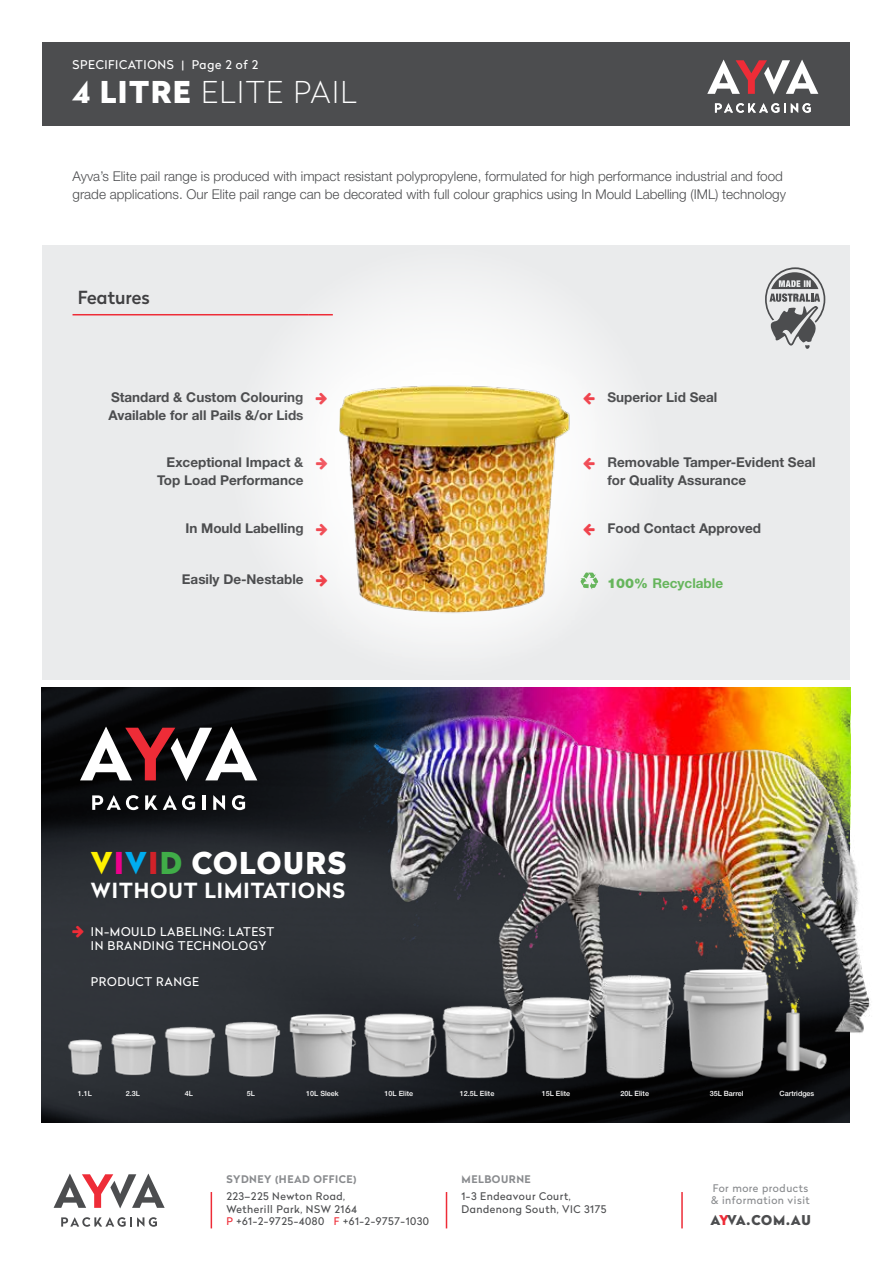
<style>
.page{position:relative;width:893px;height:1263px;background:#fff}
.page>*{position:absolute;margin:0;border:0;box-sizing:border-box;transform-origin:0 0}
.t1{font:100 30px "Radikal";letter-spacing:.05em;color:#fff}
.t2{font:900 30px "Radikal";letter-spacing:.05em;color:#fff}
.t3{font:700 20.85px "Radikal";letter-spacing:.05em;color:#fff}
.t4{font:500 18px "Radikal";color:#404042}
.t5{font:300 13.5px/18px "Helvetica Neue LT Pro";color:#4c4d4f}
.t6{font:700 13.5px/18px "Helvetica Neue";color:#4c4d4f}
.t7{font:700 13.5px "Helvetica Neue";color:#66b55c}
.t8{font:900 13.5px "Radikal";letter-spacing:-.02em;color:#4c4d4f}
.t9{font:12px/14.4px "Radikal";letter-spacing:.05em;color:#fff}
.t10{font:10.5px/12.6px "Radikal";letter-spacing:.05em;color:#4c4d4f}
.t11{font:10.5px/12.6px "Radikal";letter-spacing:.05em;color:#898b8e}
.t12{font:700 10.5px "Radikal";letter-spacing:.05em;color:#898b8e}
.t13{font:500 7.2px "Helvetica Neue";color:#fff}
.s1{font-weight:900}
.s2{color:#fff100}
.s3{color:#ec008b}
.s4{color:#00adef}
.s5{color:#d12229}
.s6{color:#40ad48}
.s7{color:#ee2c37}
</style>
<div class="page">
<div style="left:43px;top:43px;width:807px;height:83px;background:#4c4d4f"></div>
<svg style="left:707px;top:60px;width:111px;height:34px"></svg>
<hr style="left:211px;top:1192px;width:1px;height:36px;background:#ee2c37">
<svg style="left:54px;top:1174px;width:111px;height:34px"></svg>
<svg style="left:61px;top:1217px;width:96px;height:10px"></svg>
<hr style="left:446px;top:1192px;width:1px;height:36px;background:#ee2c37">
<hr style="left:681px;top:1192px;width:2px;height:36px;background:#ee2c37">
<img style="left:42px;top:687px;width:582px;height:435px">
<svg style="left:715px;top:103px;width:96px;height:10px"></svg>
<img style="left:310px;top:687px;width:540px;height:11px">
<img style="left:310px;top:698px;width:549px;height:342px">
<img style="left:624px;top:947px;width:247px;height:176px">
<img style="left:581px;top:971px;width:110px;height:111px">
<img style="left:515px;top:992px;width:85px;height:90px">
<img style="left:440px;top:1003px;width:76px;height:79px">
<img style="left:361px;top:1011px;width:77px;height:71px">
<img style="left:287px;top:1007px;width:74px;height:75px">
<img style="left:215px;top:1009px;width:72px;height:75px">
<img style="left:161px;top:1025px;width:55px;height:57px">
<img style="left:113px;top:1027px;width:48px;height:55px">
<img style="left:58px;top:1026px;width:55px;height:56px">
<img style="left:760px;top:1003px;width:74px;height:74px">
<svg style="left:80px;top:727px;width:177px;height:54px"></svg>
<svg style="left:92px;top:795px;width:47px;height:15px"></svg>
<svg style="left:145px;top:795px;width:50px;height:15px"></svg>
<hr style="left:203px;top:795px;width:3px;height:15px;background:#fff">
<svg style="left:213px;top:795px;width:12px;height:15px"></svg>
<svg style="left:232px;top:795px;width:13px;height:15px"></svg>
<div style="left:43px;top:245px;width:807px;height:435px;background:#eaebec"></div>
<div style="left:229px;top:245px;width:435px;height:435px;background:#eeeeef;border-radius:50%"></div>
<hr style="left:73px;top:314px;width:236px;height:1px;background:#ee2c37">
<svg style="left:309px;top:314px;width:24px;height:1px"></svg>
<div style="left:272px;top:315px;width:363px;height:366px;background:#f2f3f4"></div>
<img style="left:334px;top:369px;width:236px;height:244px">
<svg style="left:765px;top:267px;width:60px;height:82px"></svg>
<svg style="left:580px;top:572px;width:18px;height:18px"></svg>
<svg style="left:73px;top:926px;width:11px;height:11px"></svg>
<p class="t9" style="left:73px;top:57px;width:187px">SPECIFICATIONS | Page 2 of 2</p>
<h1 class="t1" style="left:73px;top:72px;width:286px"><span class="s1">4 LITRE</span> ELITE PAIL</h1>
<p class="t5" style="left:73px;top:167px;width:715px">Ayva’s Elite pail range is produced with impact resistant polypropylene, formulated for high performance industrial and food grade applications. Our Elite pail range can be decorated with full colour graphics using In Mould Labelling (IML) technology</p>
<h3 class="t4" style="left:78px;top:285px;width:74px">Features</h3>
<p class="t6" style="left:108px;top:388px;width:197px">Standard &amp; Custom Colouring<br>Available for all Pails &amp;/or Lids</p>
<p class="t6" style="left:607px;top:388px;width:111px">Superior Lid Seal</p>
<p class="t6" style="left:157px;top:452px;width:148px;text-align:right">Exceptional Impact &amp;<br>Top Load Performance</p>
<p class="t6" style="left:607px;top:452px;width:210px">Removable Tamper-Evident Seal for Quality Assurance</p>
<p class="t6" style="left:185px;top:519px;width:120px">In Mould Labelling</p>
<p class="t6" style="left:607px;top:519px;width:155px">Food Contact Approved</p>
<p class="t6" style="left:182px;top:570px;width:123px">Easily De-Nestable</p>
<p class="t7" style="left:607px;top:574px;width:118px"><span class="s1">100%</span> Recyclable</p>
<h1 class="t2" style="left:91px;top:840px;width:257px"><span class="s2">V</span><span class="s3">I</span><span class="s4">V</span><span class="s5">I</span><span class="s6">D</span> COLOURS</h1>
<h2 class="t3" style="left:91px;top:875px;width:256px">WITHOUT LIMITATIONS</h2>
<p class="t9" style="left:91px;top:924px;width:185px">IN-MOULD LABELING: LATEST<br>IN BRANDING TECHNOLOGY</p>
<p class="t9" style="left:91px;top:974px;width:110px">PRODUCT RANGE</p>
<p class="t13" style="left:78px;top:1089px;width:16px">1.1L</p>
<p class="t13" style="left:126px;top:1089px;width:16px">2.3L</p>
<p class="t13" style="left:185px;top:1089px;width:10px">4L</p>
<p class="t13" style="left:247px;top:1089px;width:10px">5L</p>
<p class="t13" style="left:306px;top:1089px;width:34px">10L Sleek</p>
<p class="t13" style="left:385px;top:1089px;width:30px">10L Elite</p>
<p class="t13" style="left:460px;top:1089px;width:36px">12.5L Elite</p>
<p class="t13" style="left:542px;top:1089px;width:30px">15L Elite</p>
<p class="t13" style="left:620px;top:1089px;width:30px">20L Elite</p>
<p class="t13" style="left:710px;top:1089px;width:35px">35L Barrel</p>
<p class="t13" style="left:780px;top:1089px;width:36px">Cartridges</p>
<p class="t12" style="left:226px;top:1171px;width:132px">SYDNEY (HEAD OFFICE)</p>
<p class="t10" style="left:226px;top:1189px;width:204px">223–225 Newton Road,<br>Wetherill Park, NSW 2164<br><span class="s7">P</span> +61-2-9725-4080 <span class="s7">F</span> +61-2-9757-1030</p>
<p class="t12" style="left:461px;top:1171px;width:71px">MELBOURNE</p>
<p class="t10" style="left:461px;top:1189px;width:147px">1-3 Endeavour Court,<br>Dandenong South, VIC 3175</p>
<p class="t11" style="left:711px;top:1181px;width:100px">For more products &amp; information visit</p>
<p class="t8" style="left:710px;top:1210px;width:102px">A<span class="s7">Y</span>VA.COM.AU</p>
</div>
